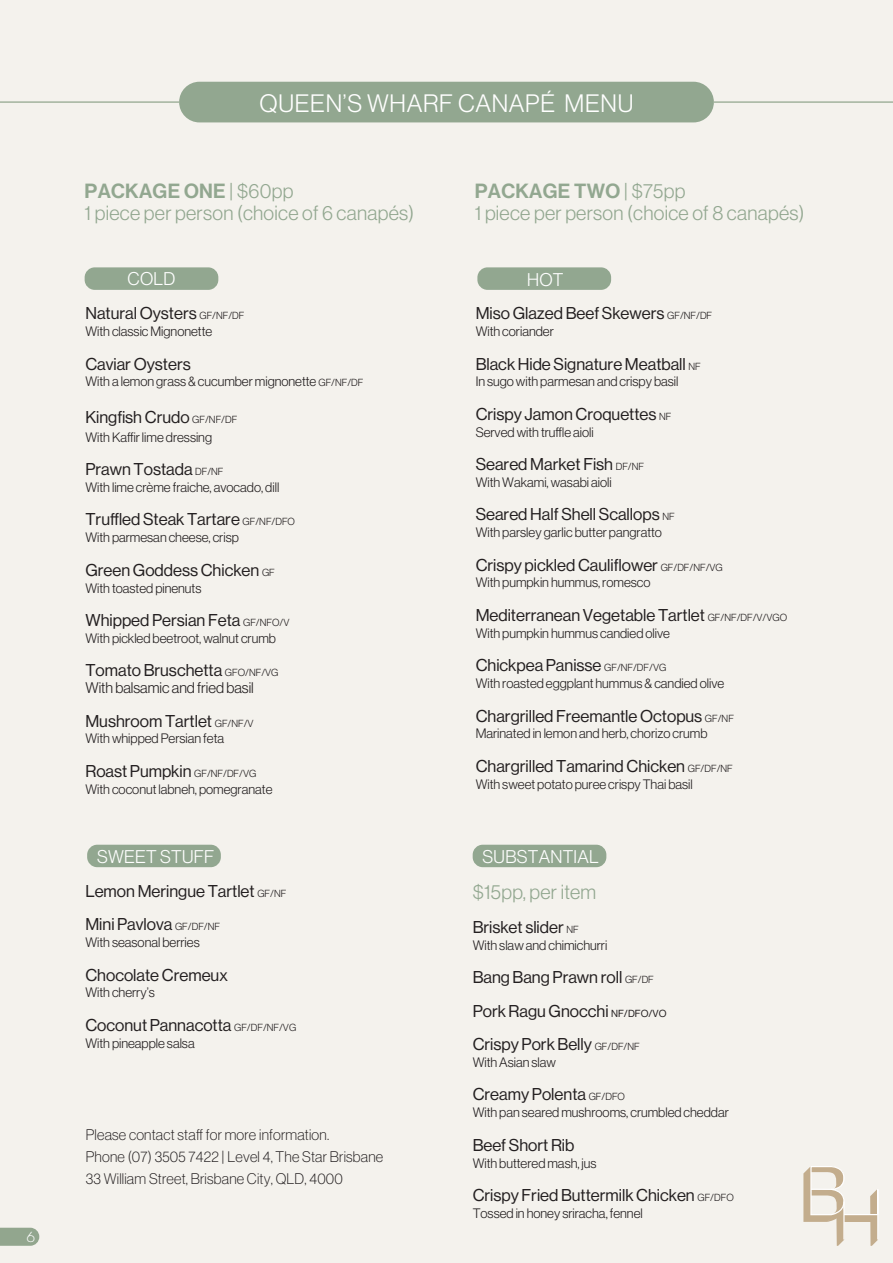
<style>
.page{position:relative;width:893px;height:1263px;background:#f4f2ed}
.page>*{position:absolute;margin:0;border:0;box-sizing:border-box;transform-origin:0 0}
.t1{font:24.6px "N Haas Grotesk DS Pro 45 Lt";letter-spacing:.03em;color:#fff}
.t2{font:20.1px "N Haas Grotesk DS Pro 45 Lt";letter-spacing:.015em;color:#92a790}
.t3{font:20.1px "Neue Haas Display Mediu";letter-spacing:.015em;color:#92a790}
.t4{font:19.95px "N Haas Grotesk DS Pro 45 Lt";letter-spacing:.015em;color:#92a790}
.t5{font:18px "N Haas Grotesk DS Pro 45 Lt";letter-spacing:.015em;color:#fff}
.t6{font:16.8px/33.5px "Neue Haas Display";color:#231f20}
.t7{font:300 15.15px "Neue Haas Display";color:#231f20}
.t8{font:100 15px/21.6px "Neue Haas Display";letter-spacing:.015em;color:#231f20}
.t9{font:300 15px "Campton";color:#fff}
.t10{font:300 13.35px "Neue Haas Display";color:#231f20}
.s1{font-family:"N Haas Grotesk DS Pro 45 Lt"}
.s2{font-weight:300;font-size:10.05px}
.s3{font-size:10.05px}
</style>
<div class="page">
<svg style="left:0;top:1228px;width:39px;height:18px"></svg>
<div style="left:85px;top:267px;width:133px;height:23px;background:#92a790;border-radius:10px"></div>
<div style="left:477px;top:267px;width:134px;height:23px;background:#92a790;border-radius:10px"></div>
<div style="left:87px;top:845px;width:134px;height:22px;background:#92a790;border-radius:10px"></div>
<div style="left:473px;top:845px;width:133px;height:22px;background:#92a790;border-radius:10px"></div>
<svg style="left:870px;top:1189px;width:8px;height:57px"></svg>
<svg style="left:845px;top:1215px;width:26px;height:7px"></svg>
<svg style="left:803px;top:1166px;width:42px;height:80px"></svg>
<hr style="left:843px;top:1201px;width:2px;height:38px;background:#fff">
<hr style="left:877px;top:1189px;width:1px;height:50px;background:#fff">
<hr style="left:844px;top:1214px;width:34px;height:1px;background:#fff">
<hr style="left:714px;top:101px;width:179px;height:2px;background:#92a68e">
<hr style="left:0;top:101px;width:179px;height:2px;background:#92a68e">
<div style="left:179px;top:82px;width:535px;height:40px;background:#92a790;border-radius:20px"></div>
<p class="t9" style="left:26px;top:1228px;width:11px">6</p>
<h1 class="t1" style="left:260px;top:89px;width:375px">QUEEN’S WHARF CANAPÉ MENU</h1>
<p class="t3" style="left:85px;top:179px;width:210px">PACKAGE ONE <span class="s1">| $60pp</span></p>
<p class="t2" style="left:85px;top:202px;width:331px">1 piece per person (choice of 6 canapés)</p>
<p class="t3" style="left:475px;top:179px;width:212px">PACKAGE TWO <span class="s1">| $75pp</span></p>
<p class="t2" style="left:475px;top:202px;width:331px">1 piece per person (choice of 8 canapés)</p>
<p class="t5" style="left:128px;top:269px;width:49px">COLD</p>
<p class="t5" style="left:527px;top:269px;width:38px">HOT</p>
<p class="t6" style="left:85px;top:297px;width:161px">Natural Oysters <span class="s2">GF/NF/DF</span></p>
<p class="t10" style="left:85px;top:324px;width:128px">With classic Mignonette</p>
<p class="t6" style="left:85px;top:347px;width:107px">Caviar Oysters</p>
<p class="t10" style="left:85px;top:374px;width:280px">With a lemon grass &amp; cucumber mignonette <span class="s3">GF/NF/DF</span></p>
<p class="t6" style="left:85px;top:401px;width:153px">Kingfish Crudo <span class="s2">GF/NF/DF</span></p>
<p class="t10" style="left:85px;top:429px;width:128px">With Kaffir lime dressing</p>
<p class="t6" style="left:85px;top:453px;width:140px">Prawn Tostada <span class="s2">DF/NF</span></p>
<p class="t10" style="left:85px;top:480px;width:195px">With lime crème fraiche, avocado, dill</p>
<p class="t6" style="left:85px;top:503px;width:211px">Truffled Steak Tartare <span class="s2">GF/NF/DFO</span></p>
<p class="t10" style="left:85px;top:530px;width:155px">With parmesan cheese, crisp</p>
<p class="t6" style="left:85px;top:553px;width:191px">Green Goddess Chicken <span class="s2">GF</span></p>
<p class="t10" style="left:85px;top:580px;width:118px">With toasted pinenuts</p>
<p class="t6" style="left:85px;top:603px;width:205px">Whipped Persian Feta <span class="s2">GF/NFO/V</span></p>
<p class="t10" style="left:85px;top:630px;width:192px">With pickled beetroot, walnut crumb</p>
<p class="t6" style="left:85px;top:654px;width:195px">Tomato Bruschetta <span class="s2">GFO/NF/VG</span></p>
<p class="t7" style="left:85px;top:679px;width:170px">With balsamic and fried basil</p>
<p class="t6" style="left:85px;top:704px;width:170px">Mushroom Tartlet <span class="s2">GF/NF/V</span></p>
<p class="t10" style="left:85px;top:731px;width:140px">With whipped Persian feta</p>
<p class="t6" style="left:85px;top:754px;width:172px">Roast Pumpkin <span class="s2">GF/NF/DF/VG</span></p>
<p class="t10" style="left:85px;top:781px;width:189px">With coconut labneh, pomegranate</p>
<p class="t6" style="left:476px;top:297px;width:238px">Miso Glazed Beef Skewers <span class="s2">GF/NF/DF</span></p>
<p class="t10" style="left:476px;top:324px;width:80px">With coriander</p>
<p class="t6" style="left:476px;top:347px;width:227px">Black Hide Signature Meatball <span class="s2">NF</span></p>
<p class="t10" style="left:476px;top:374px;width:204px">In sugo with parmesan and crispy basil</p>
<p class="t6" style="left:476px;top:397px;width:197px">Crispy Jamon Croquettes <span class="s2">NF</span></p>
<p class="t10" style="left:476px;top:424px;width:120px">Served with truffle aioli</p>
<p class="t6" style="left:476px;top:448px;width:170px">Seared Market Fish <span class="s2">DF/NF</span></p>
<p class="t10" style="left:476px;top:475px;width:138px">With Wakami, wasabi aioli</p>
<p class="t6" style="left:476px;top:498px;width:200px">Seared Half Shell Scallops <span class="s2">NF</span></p>
<p class="t10" style="left:476px;top:525px;width:188px">With parsley garlic butter pangratto</p>
<p class="t6" style="left:476px;top:548px;width:249px">Crispy pickled Cauliflower <span class="s2">GF/DF/NF/VG</span></p>
<p class="t10" style="left:476px;top:575px;width:176px">With pumpkin hummus, romesco</p>
<p class="t6" style="left:476px;top:598px;width:313px">Mediterranean Vegetable Tartlet <span class="s2">GF/NF/DF/V/VGO</span></p>
<p class="t10" style="left:476px;top:625px;width:196px">With pumpkin hummus candied olive</p>
<p class="t6" style="left:476px;top:649px;width:192px">Chickpea Panisse <span class="s2">GF/NF/DF/VG</span></p>
<p class="t10" style="left:476px;top:676px;width:250px">With roasted eggplant hummus &amp; candied olive</p>
<p class="t6" style="left:476px;top:699px;width:260px">Chargrilled Freemantle Octopus <span class="s2">GF/NF</span></p>
<p class="t10" style="left:476px;top:726px;width:233px">Marinated in lemon and herb, chorizo crumb</p>
<p class="t6" style="left:476px;top:749px;width:259px">Chargrilled Tamarind Chicken <span class="s2">GF/DF/NF</span></p>
<p class="t10" style="left:476px;top:776px;width:219px">With sweet potato puree crispy Thai basil</p>
<p class="t5" style="left:97px;top:846px;width:118px">SWEET STUFF</p>
<p class="t5" style="left:483px;top:846px;width:118px">SUBSTANTIAL</p>
<p class="t6" style="left:85px;top:874px;width:202px">Lemon Meringue Tartlet <span class="s2">GF/NF<br></span>Mini Pavlova <span class="s2">GF/DF/NF</span></p>
<p class="t10" style="left:85px;top:935px;width:116px">With seasonal berries</p>
<p class="t6" style="left:85px;top:958px;width:144px">Chocolate Cremeux</p>
<p class="t10" style="left:85px;top:985px;width:71px">With cherry’s</p>
<p class="t6" style="left:85px;top:1008px;width:212px">Coconut Pannacotta <span class="s2">GF/DF/NF/VG</span></p>
<p class="t10" style="left:85px;top:1035px;width:111px">With pineapple salsa</p>
<p class="t4" style="left:473px;top:881px;width:125px">$15pp, per item</p>
<p class="t6" style="left:473px;top:910px;width:108px">Brisket slider <span class="s2">NF</span></p>
<p class="t10" style="left:473px;top:937px;width:136px">With slaw and chimichurri</p>
<p class="t6" style="left:473px;top:961px;width:195px">Bang Bang Prawn roll <span class="s2">GF/DF<br></span>Pork Ragu Gnocchi <span class="s3">NF/DFO/VO<br></span>Crispy Pork Belly <span class="s2">GF/DF/NF</span></p>
<p class="t10" style="left:473px;top:1055px;width:85px">With Asian slaw</p>
<p class="t6" style="left:473px;top:1078px;width:154px">Creamy Polenta <span class="s2">GF/DFO</span></p>
<p class="t10" style="left:473px;top:1105px;width:258px">With pan seared mushrooms, crumbled cheddar</p>
<p class="t6" style="left:473px;top:1128px;width:103px">Beef Short Rib</p>
<p class="t10" style="left:473px;top:1155px;width:125px">With buttered mash, jus</p>
<p class="t6" style="left:473px;top:1178px;width:263px">Crispy Fried Buttermilk Chicken <span class="s2">GF/DFO</span></p>
<p class="t10" style="left:473px;top:1205px;width:172px">Tossed in honey sriracha, fennel</p>
<p class="t8" style="left:86px;top:1124px;width:299px">Please contact staff for more information.<br>Phone (07) 3505 7422 | Level 4, The Star Brisbane<br>33 William Street, Brisbane City, QLD, 4000</p>
</div>
